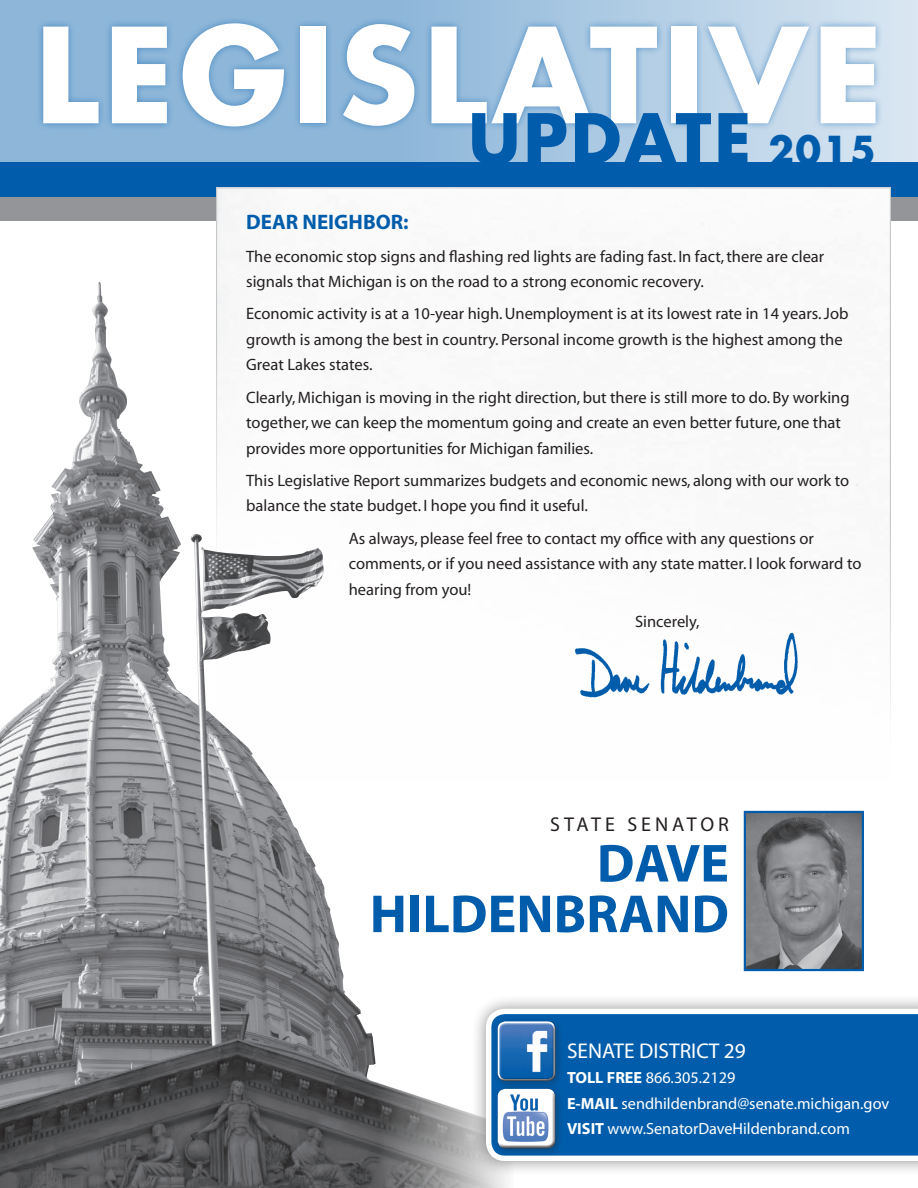
<style>
.page{position:relative;width:918px;height:1188px;background:#fff}
.page>*{position:absolute;margin:0;border:0;box-sizing:border-box;transform-origin:0 0}
.t1{font:700 128.25px "Futura";letter-spacing:.04em;color:#fff}
.t2{font:700 67.5px "Futura";letter-spacing:.04em;color:#015dab}
.t3{font:700 54px/50.7px "Myriad";color:#015dab;text-align:right}
.t4{font:21.45px "Myriad";color:#fff}
.t5{font:700 21px "Myriad";color:#015dab}
.t6{font:20.1px "Myriad";letter-spacing:.2em;color:#231f20}
.t7{font:16.5px/25.5px "Myriad";color:#231f20}
.t8{font:16.2px "Myriad";color:#fff}
.s1{font-size:37.5px}
.s2{font-weight:700}
</style>
<div class="page">
<div style="left:0;top:177px;width:918px;height:44px;background:#939598"></div>
<svg style="left:0;top:0;width:918px;height:163px;fill:#95bbdc"></svg>
<div style="left:0;top:163px;width:918px;height:34px;background:#015dab"></div>
<div style="left:36px;top:17px;width:847px;height:117px;background:#015dab;opacity:.5"></div>
<img style="left:218px;top:189px;width:671px;height:301px">
<img style="left:0;top:285px;width:514px;height:903px">
<div style="left:471px;top:993px;width:447px;height:183px;background:#231f20;opacity:.5"></div>
<svg style="left:483px;top:1006px;width:435px;height:158px;fill:#015dab"></svg>
<img style="left:747px;top:814px;width:114px;height:154px">
<div style="left:744px;top:811px;width:120px;height:160px;border:2px solid #015dab"></div>
<div style="left:492px;top:1015px;width:73px;height:75px;background:#231f20;opacity:.35"></div>
<div style="left:496px;top:1021px;width:61px;height:58px;background:#fff;opacity:.75"></div>
<div style="left:496px;top:1023px;width:62px;height:58px;background:#231f20;opacity:.75"></div>
<div style="left:492px;top:1083px;width:73px;height:75px;background:#231f20;opacity:.35"></div>
<div style="left:496px;top:1090px;width:62px;height:59px;background:#231f20;opacity:.75"></div>
<img style="left:574px;top:632px;width:224px;height:66px">
<p class="t1" style="left:35px;top:-10px;width:849px">LEGISLATIVE</p>
<p class="t2" style="left:468px;top:94px;width:409px">UPDATE <span class="s1">2015</span></p>
<p class="t5" style="left:246px;top:212px;width:164px">DEAR NEIGHBOR:</p>
<p class="t7" style="left:246px;top:244px;width:580px">The economic stop signs and flashing red lights are fading fast. In fact, there are clear signals that Michigan is on the road to a strong economic recovery.</p>
<p class="t7" style="left:246px;top:302px;width:604px">Economic activity is at a 10-year high. Unemployment is at its lowest rate in 14 years. Job growth is among the best in country. Personal income growth is the highest among the<br>Great Lakes states.</p>
<p class="t7" style="left:246px;top:385px;width:605px">Clearly, Michigan is moving in the right direction, but there is still more to do. By working together, we can keep the momentum going and create an even better future, one that provides more opportunities for Michigan families.</p>
<p class="t7" style="left:246px;top:468px;width:604px">This Legislative Report summarizes budgets and economic news, along with our work to balance the state budget. I hope you find it useful.</p>
<p class="t7" style="left:349px;top:526px;width:514px">As always, please feel free to contact my office with any questions or comments, or if you need assistance with any state matter. I look forward to hearing from you!</p>
<p class="t7" style="left:635px;top:609px;width:66px">Sincerely,</p>
<p class="t6" style="left:550px;top:814px;width:180px">STATE SENATOR</p>
<p class="t3" style="left:370px;top:840px;width:361px">DAVE<br>HILDENBRAND</p>
<p class="t4" style="left:567px;top:1040px;width:180px">SENATE DISTRICT 29</p>
<p class="t8" style="left:567px;top:1070px;width:170px"><span class="s2">TOLL FREE</span> 866.305.2129</p>
<p class="t8" style="left:567px;top:1095px;width:324px"><span class="s2">E-MAIL</span> sendhildenbrand@senate.michigan.gov</p>
<p class="t8" style="left:567px;top:1121px;width:284px"><span class="s2">VISIT</span> www.SenatorDaveHildenbrand.com</p>
</div>
